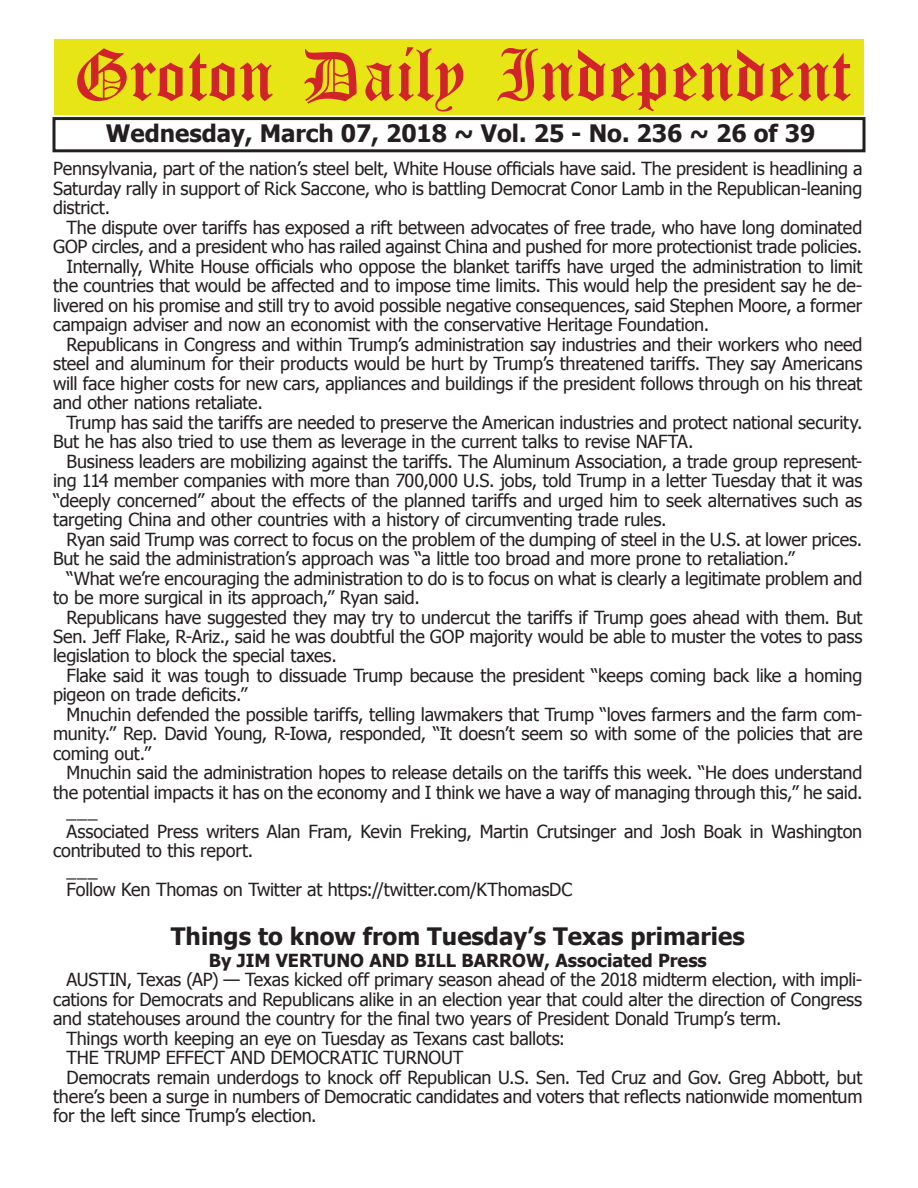
<style>
.page{position:relative;width:918px;height:1188px;background:#fff}
.page>*{position:absolute;margin:0;border:0;box-sizing:border-box;transform-origin:0 0}
.t1{font:54px "Old English Five";color:#d1232a}
.t2{font:700 24px "Tahoma";color:#231f20}
.t3{font:18px/19.5px "Tahoma";letter-spacing:-.01em;color:#231f20;text-align:justify}
.t4{font:700 18px "Tahoma";color:#231f20}
</style>
<div class="page">
<div style="left:52px;top:117px;width:814px;height:35px;border:3px solid #231f20"></div>
<div style="left:54px;top:40px;width:810px;height:75px;background:#e7e515"></div>
<h1 class="t1" style="left:73px;top:50px;width:779px">Groton Daily Independent</h1>
<h2 class="t2" style="left:106px;top:116px;width:711px">Wednesday, March 07, 2018 ~ Vol. 25 - No. 236 ~ 26 of 39</h2>
<p class="t3" style="left:53px;top:158px;width:811px">Pennsylvania, part of the nation’s steel belt, White House officials have said. The president is headlining a Saturday rally in support of Rick Saccone, who is battling Democrat Conor Lamb in the Republican-leaning district.</p>
<p class="t3" style="left:67px;top:217px;width:797px">The dispute over tariffs has exposed a rift between advocates of free trade, who have long dominated</p>
<p class="t3" style="left:53px;top:236px;width:811px">GOP circles, and a president who has railed against China and pushed for more protectionist trade policies.</p>
<p class="t3" style="left:67px;top:255px;width:797px">Internally, White House officials who oppose the blanket tariffs have urged the administration to limit</p>
<p class="t3" style="left:53px;top:275px;width:811px">the countries that would be affected and to impose time limits. This would help the president say he de-</p>
<p class="t3" style="left:53px;top:294px;width:811px">livered on his promise and still try to avoid possible negative consequences, said Stephen Moore, a former</p>
<p class="t3" style="left:53px;top:314px;width:658px">campaign adviser and now an economist with the conservative Heritage Foundation.</p>
<p class="t3" style="left:67px;top:333px;width:797px">Republicans in Congress and within Trump’s administration say industries and their workers who need</p>
<p class="t3" style="left:53px;top:353px;width:811px">steel and aluminum for their products would be hurt by Trump’s threatened tariffs. They say Americans</p>
<p class="t3" style="left:53px;top:372px;width:811px">will face higher costs for new cars, appliances and buildings if the president follows through on his threat</p>
<p class="t3" style="left:53px;top:392px;width:211px">and other nations retaliate.</p>
<p class="t3" style="left:67px;top:411px;width:797px">Trump has said the tariffs are needed to preserve the American industries and protect national security.</p>
<p class="t3" style="left:53px;top:431px;width:642px">But he has also tried to use them as leverage in the current talks to revise NAFTA.</p>
<p class="t3" style="left:67px;top:450px;width:797px">Business leaders are mobilizing against the tariffs. The Aluminum Association, a trade group represent-</p>
<p class="t3" style="left:53px;top:470px;width:811px">ing 114 member companies with more than 700,000 U.S. jobs, told Trump in a letter Tuesday that it was</p>
<p class="t3" style="left:53px;top:489px;width:811px">“deeply concerned” about the effects of the planned tariffs and urged him to seek alternatives such as</p>
<p class="t3" style="left:53px;top:509px;width:615px">targeting China and other countries with a history of circumventing trade rules.</p>
<p class="t3" style="left:67px;top:528px;width:797px">Ryan said Trump was correct to focus on the problem of the dumping of steel in the U.S. at lower prices.</p>
<p class="t3" style="left:53px;top:548px;width:743px">But he said the administration’s approach was “a little too broad and more prone to retaliation.”</p>
<p class="t3" style="left:67px;top:567px;width:797px">“What we’re encouraging the administration to do is to focus on what is clearly a legitimate problem and</p>
<p class="t3" style="left:53px;top:587px;width:368px">to be more surgical in its approach,” Ryan said.</p>
<p class="t3" style="left:67px;top:606px;width:797px">Republicans have suggested they may try to undercut the tariffs if Trump goes ahead with them. But</p>
<p class="t3" style="left:53px;top:626px;width:811px">Sen. Jeff Flake, R-Ariz., said he was doubtful the GOP majority would be able to muster the votes to pass</p>
<p class="t3" style="left:53px;top:645px;width:285px">legislation to block the special taxes.</p>
<p class="t3" style="left:67px;top:665px;width:797px">Flake said it was tough to dissuade Trump because the president “keeps coming back like a homing</p>
<p class="t3" style="left:53px;top:684px;width:196px">pigeon on trade deficits.”</p>
<p class="t3" style="left:67px;top:704px;width:797px">Mnuchin defended the possible tariffs, telling lawmakers that Trump “loves farmers and the farm com-</p>
<p class="t3" style="left:53px;top:723px;width:811px">munity.” Rep. David Young, R-Iowa, responded, “It doesn’t seem so with some of the policies that are</p>
<p class="t3" style="left:53px;top:743px;width:99px">coming out.”</p>
<p class="t3" style="left:67px;top:762px;width:797px">Mnuchin said the administration hopes to release details on the tariffs this week. “He does understand</p>
<p class="t3" style="left:53px;top:782px;width:811px">the potential impacts it has on the economy and I think we have a way of managing through this,” he said.</p>
<p class="t3" style="left:67px;top:801px;width:33px">___</p>
<p class="t3" style="left:67px;top:821px;width:797px">Associated Press writers Alan Fram, Kevin Freking, Martin Crutsinger and Josh Boak in Washington</p>
<p class="t3" style="left:53px;top:840px;width:202px">contributed to this report.</p>
<p class="t3" style="left:67px;top:860px;width:33px">___</p>
<p class="t3" style="left:67px;top:879px;width:507px">Follow Ken Thomas on Twitter at https://twitter.com/KThomasDC</p>
<h2 class="t2" style="left:171px;top:919px;width:575px">Things to know from Tuesday’s Texas primaries</h2>
<p class="t4" style="left:209px;top:947px;width:500px">By JIM VERTUNO AND BILL BARROW, Associated Press</p>
<p class="t3" style="left:67px;top:969px;width:797px">AUSTIN, Texas (AP) — Texas kicked off primary season ahead of the 2018 midterm election, with impli-</p>
<p class="t3" style="left:53px;top:988px;width:811px">cations for Democrats and Republicans alike in an election year that could alter the direction of Congress</p>
<p class="t3" style="left:53px;top:1008px;width:730px">and statehouses around the country for the final two years of President Donald Trump’s term.</p>
<p class="t3" style="left:67px;top:1027px;width:500px">Things worth keeping an eye on Tuesday as Texans cast ballots:</p>
<p class="t3" style="left:67px;top:1047px;width:398px">THE TRUMP EFFECT AND DEMOCRATIC TURNOUT</p>
<p class="t3" style="left:67px;top:1066px;width:797px">Democrats remain underdogs to knock off Republican U.S. Sen. Ted Cruz and Gov. Greg Abbott, but</p>
<p class="t3" style="left:53px;top:1086px;width:811px">there’s been a surge in numbers of Democratic candidates and voters that reflects nationwide momentum</p>
<p class="t3" style="left:53px;top:1105px;width:265px">for the left since Trump’s election.</p>
</div>
